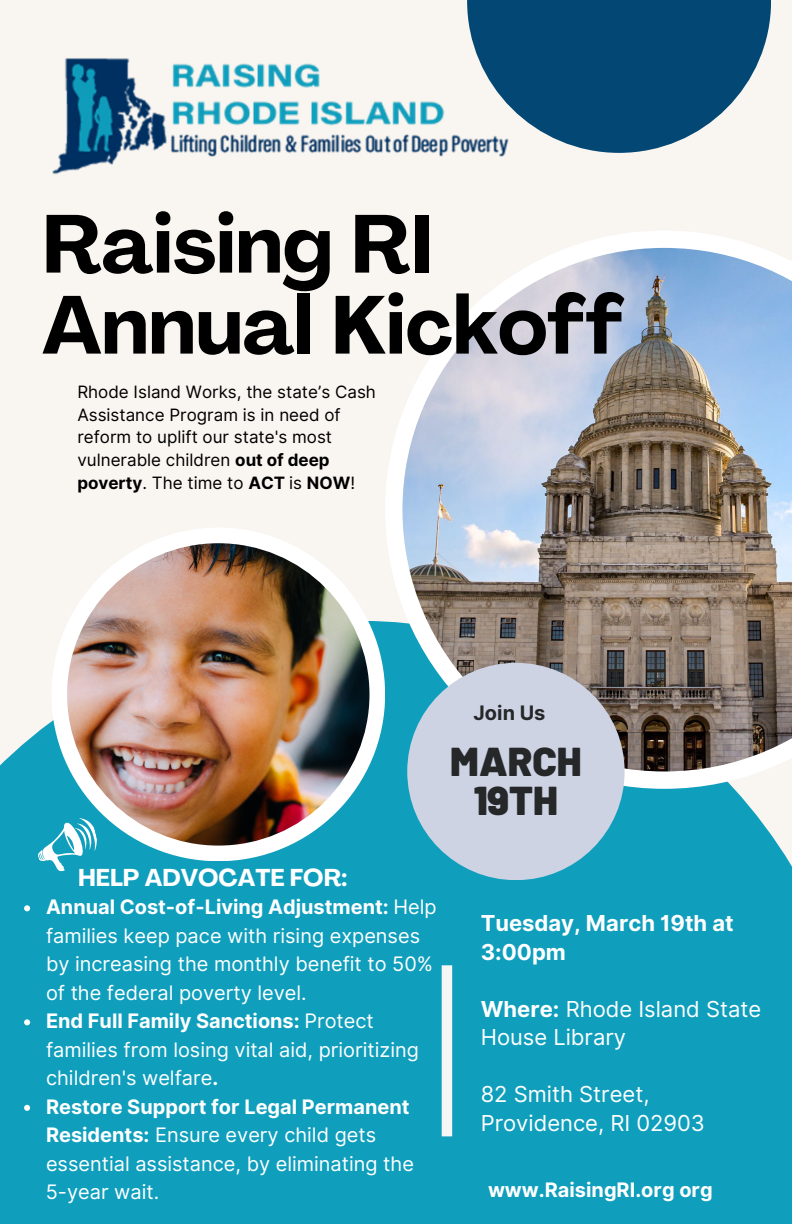
<style>
.page{position:relative;width:792px;height:1224px;background:#f9f5f0}
.page>*{position:absolute;margin:0;border:0;box-sizing:border-box;transform-origin:0 0}
.t1{font:700 81px/81px "Agrandir";color:#000}
.t2{font:900 40.2px/40px "Barlow";color:#252728;text-align:center}
.t3{font:700 24px "Agrandir";color:#fff}
.t4{font:22px/28.4px "Inter";color:#fff}
.t5{font:700 22px/28.4px "Inter";color:#fff}
.t6{font:20px/28.4px "Inter";color:#fff}
.t7{font:700 20px "Inter";color:#fff}
.t8{font:700 20px "Inter";color:#252728}
.t9{font:17px/22.6px "Inter";color:#000}
.s1{font-weight:700}
</style>
<div class="page">
<div style="left:0;top:621px;width:792px;height:603px;background:#0f9fbd"></div>
<svg style="left:385px;top:231px;width:407px;height:558px"></svg>
<div style="left:51px;top:528px;width:334px;height:333px;background:#fff;border-radius:50%"></div>
<img style="left:402px;top:248px;width:390px;height:523px">
<img style="left:67px;top:543px;width:302px;height:303px;border-radius:50%">
<svg style="left:467px;top:0;width:304px;height:153px;fill:#034874"></svg>
<div style="left:407px;top:663px;width:218px;height:217px;background:#cdd3e3;border-radius:50%"></div>
<img style="left:52px;top:47px;width:458px;height:128px">
<svg style="left:24px;top:905px;width:6px;height:6px"></svg>
<svg style="left:24px;top:1019px;width:6px;height:6px"></svg>
<svg style="left:24px;top:1105px;width:6px;height:6px"></svg>
<div style="left:442px;top:965px;width:10px;height:171px;background:#f6f6f6"></div>
<svg style="left:38px;top:818px;width:59px;height:54px"></svg>
<p class="t1" style="left:42px;top:212px;width:584px">Raising RI<br>Annual Kickoff</p>
<h3 class="t9" style="left:77px;top:381px;width:300px">Rhode Island Works, the state’s Cash<br>Assistance Program is in need of reform to uplift our state's most vulnerable children <span class="s1">out of deep poverty</span>. The time to <span class="s1">ACT</span> is <span class="s1">NOW</span>!</h3>
<p class="t8" style="left:474px;top:700px;width:73px">Join Us</p>
<p class="t2" style="left:450px;top:739px;width:133px">MARCH<br>19TH</p>
<p class="t3" style="left:78px;top:868px;width:270px">HELP ADVOCATE FOR:</p>
<h6 class="t6" style="left:46px;top:893px;width:392px"><span class="s1">Annual Cost-of-Living Adjustment:</span> Help families keep pace with rising expenses by increasing the monthly benefit to 50% of the federal poverty level.</h6>
<p class="t6" style="left:46px;top:1007px;width:374px"><span class="s1">End Full Family Sanctions:</span> Protect families from losing vital aid, prioritizing children's welfare<span class="s1">.</span></p>
<p class="t6" style="left:46px;top:1092px;width:369px"><span class="s1">Restore Support for Legal Permanent<br>Residents:</span> Ensure every child gets essential assistance, by eliminating the</p>
<p class="t6" style="left:46px;top:1178px;width:115px">5-year wait.</p>
<h4 class="t5" style="left:481px;top:909px;width:255px">Tuesday, March 19th at<br>3:00pm</h4>
<h5 class="t4" style="left:481px;top:995px;width:282px"><span class="s1">Where:</span> Rhode Island State<br>House Library</h5>
<h5 class="t4" style="left:481px;top:1080px;width:226px">82 Smith Street,<br>Providence, RI 02903</h5>
<h2 class="t7" style="left:488px;top:1178px;width:226px">www.RaisingRI.org org</h2>
</div>
